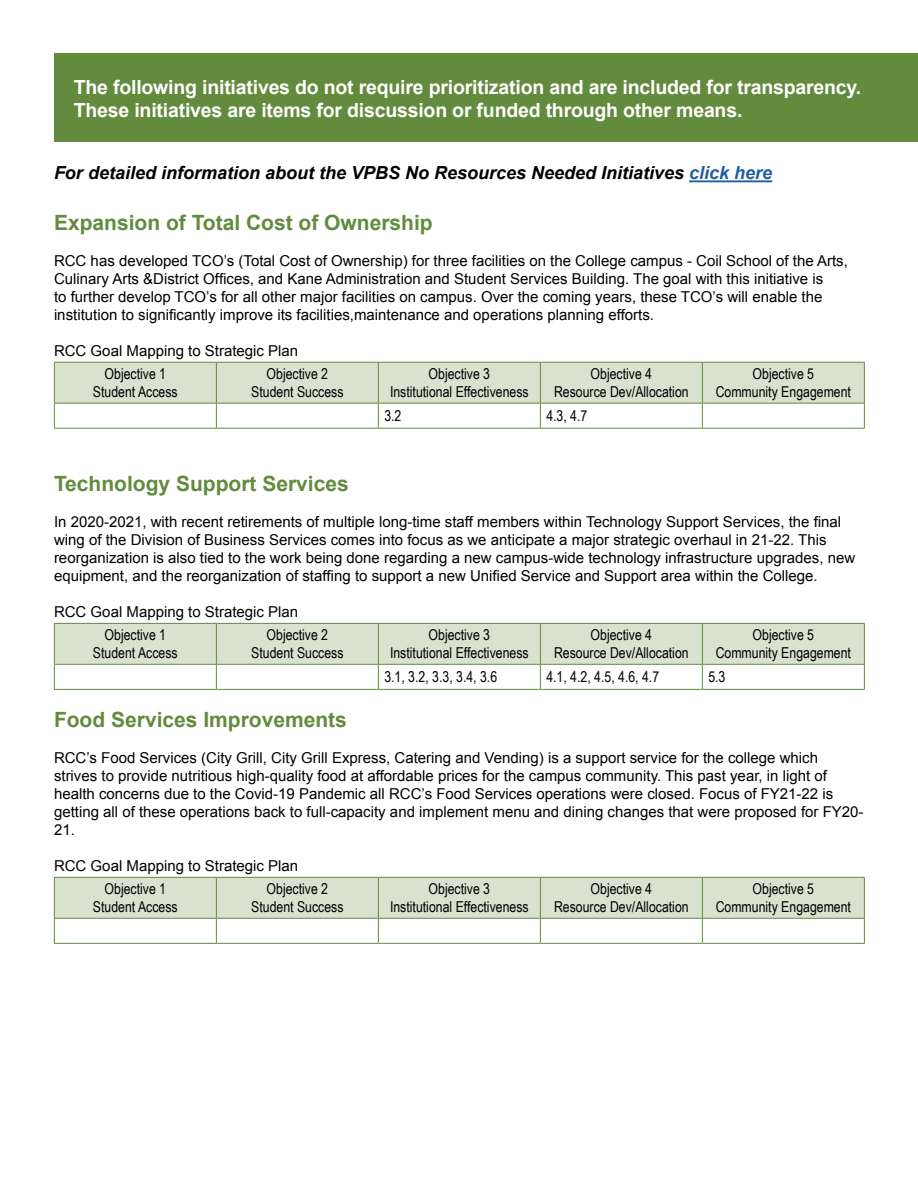
<style>
.page{position:relative;width:918px;height:1188px;background:#fff}
.page>*{position:absolute;margin:0;border:0;box-sizing:border-box;transform-origin:0 0}
.t1{font:700 21px "Arial";color:#628b3e}
.t2{font:700 19.5px/23.4px "Arial";letter-spacing:-.01em;color:#fff}
.t3{font:italic 700 18px "Arial";color:#000}
.t4{font:15px/18px "Arial";color:#000}
.t5{font:15px/18px "Arial Narrow";color:#000;text-align:center}
.s1{color:#215e9e}
</style>
<div class="page">
<div style="left:54px;top:54px;width:864px;height:88px;background:#628b3e"></div>
<hr style="left:689px;top:180px;width:83px;height:2px;background:#215e9e">
<svg style="left:54px;top:362px;width:811px;height:66px"></svg>
<hr style="left:54px;top:428px;width:162px;height:1px;background:#628b3e">
<hr style="left:216px;top:428px;width:162px;height:1px;background:#628b3e">
<hr style="left:378px;top:428px;width:162px;height:1px;background:#628b3e">
<hr style="left:540px;top:428px;width:162px;height:1px;background:#628b3e">
<hr style="left:702px;top:428px;width:163px;height:1px;background:#628b3e">
<svg style="left:54px;top:623px;width:811px;height:66px"></svg>
<hr style="left:54px;top:689px;width:162px;height:1px;background:#628b3e">
<hr style="left:216px;top:689px;width:162px;height:1px;background:#628b3e">
<hr style="left:378px;top:689px;width:162px;height:1px;background:#628b3e">
<hr style="left:540px;top:689px;width:162px;height:1px;background:#628b3e">
<hr style="left:702px;top:689px;width:163px;height:1px;background:#628b3e">
<svg style="left:54px;top:877px;width:811px;height:66px"></svg>
<hr style="left:54px;top:943px;width:162px;height:1px;background:#628b3e">
<hr style="left:216px;top:943px;width:162px;height:1px;background:#628b3e">
<hr style="left:378px;top:943px;width:162px;height:1px;background:#628b3e">
<hr style="left:540px;top:943px;width:162px;height:1px;background:#628b3e">
<hr style="left:702px;top:943px;width:163px;height:1px;background:#628b3e">
<h2 class="t2" style="left:74px;top:76px;width:789px">The following initiatives do not require prioritization and are included for transparency.<br>These initiatives are items for discussion or funded through other means.</h2>
<p class="t3" style="left:54px;top:161px;width:720px">For detailed information about the VPBS No Resources Needed Initiatives <span class="s1">click here</span></p>
<h1 class="t1" style="left:54px;top:209px;width:380px">Expansion of Total Cost of Ownership</h1>
<p class="t4" style="left:54px;top:252px;width:795px">RCC has developed TCO’s (Total Cost of Ownership) for three facilities on the College campus - Coil School of the Arts, Culinary Arts &amp;District Offices, and Kane Administration and Student Services Building. The goal with this initiative is<br>to further develop TCO’s for all other major facilities on campus. Over the coming years, these TCO’s will enable the institution to significantly improve its facilities,maintenance and operations planning efforts.</p>
<p class="t4" style="left:54px;top:342px;width:246px">RCC Goal Mapping to Strategic Plan</p>
<p class="t5" style="left:93px;top:364px;width:86px">Objective 1<br>Student Access</p>
<p class="t5" style="left:251px;top:364px;width:94px">Objective 2<br>Student Success</p>
<p class="t5" style="left:390px;top:364px;width:140px">Objective 3<br>Institutional Effectiveness</p>
<p class="t5" style="left:554px;top:364px;width:136px">Objective 4<br>Resource Dev/Allocation</p>
<p class="t5" style="left:716px;top:364px;width:137px">Objective 5<br>Community Engagement</p>
<p class="t5" style="left:384px;top:406px;width:19px">3.2</p>
<p class="t5" style="left:546px;top:406px;width:43px">4.3, 4.7</p>
<h1 class="t1" style="left:54px;top:470px;width:296px">Technology Support Services</h1>
<p class="t4" style="left:54px;top:513px;width:803px">In 2020-2021, with recent retirements of multiple long-time staff members within Technology Support Services, the final wing of the Division of Business Services comes into focus as we anticipate a major strategic overhaul in 21-22. This reorganization is also tied to the work being done regarding a new campus-wide technology infrastructure upgrades, new equipment, and the reorganization of staffing to support a new Unified Service and Support area within the College.</p>
<p class="t4" style="left:54px;top:603px;width:246px">RCC Goal Mapping to Strategic Plan</p>
<p class="t5" style="left:93px;top:625px;width:86px">Objective 1<br>Student Access</p>
<p class="t5" style="left:251px;top:625px;width:94px">Objective 2<br>Student Success</p>
<p class="t5" style="left:390px;top:625px;width:140px">Objective 3<br>Institutional Effectiveness</p>
<p class="t5" style="left:554px;top:625px;width:136px">Objective 4<br>Resource Dev/Allocation</p>
<p class="t5" style="left:716px;top:625px;width:137px">Objective 5<br>Community Engagement</p>
<p class="t5" style="left:384px;top:667px;width:114px">3.1, 3.2, 3.3, 3.4, 3.6</p>
<p class="t5" style="left:546px;top:667px;width:114px">4.1, 4.2, 4.5, 4.6, 4.7</p>
<p class="t5" style="left:708px;top:667px;width:19px">5.3</p>
<h1 class="t1" style="left:54px;top:706px;width:294px">Food Services Improvements</h1>
<p class="t4" style="left:54px;top:749px;width:811px">RCC’s Food Services (City Grill, City Grill Express, Catering and Vending) is a support service for the college which strives to provide nutritious high-quality food at affordable prices for the campus community. This past year, in light of health concerns due to the Covid-19 Pandemic all RCC’s Food Services operations were closed. Focus of FY21-22 is getting all of these operations back to full-capacity and implement menu and dining changes that were proposed for FY20- 21.</p>
<p class="t4" style="left:54px;top:857px;width:246px">RCC Goal Mapping to Strategic Plan</p>
<p class="t5" style="left:93px;top:879px;width:86px">Objective 1<br>Student Access</p>
<p class="t5" style="left:251px;top:879px;width:94px">Objective 2<br>Student Success</p>
<p class="t5" style="left:390px;top:879px;width:140px">Objective 3<br>Institutional Effectiveness</p>
<p class="t5" style="left:554px;top:879px;width:136px">Objective 4<br>Resource Dev/Allocation</p>
<p class="t5" style="left:716px;top:879px;width:137px">Objective 5<br>Community Engagement</p>
</div>
